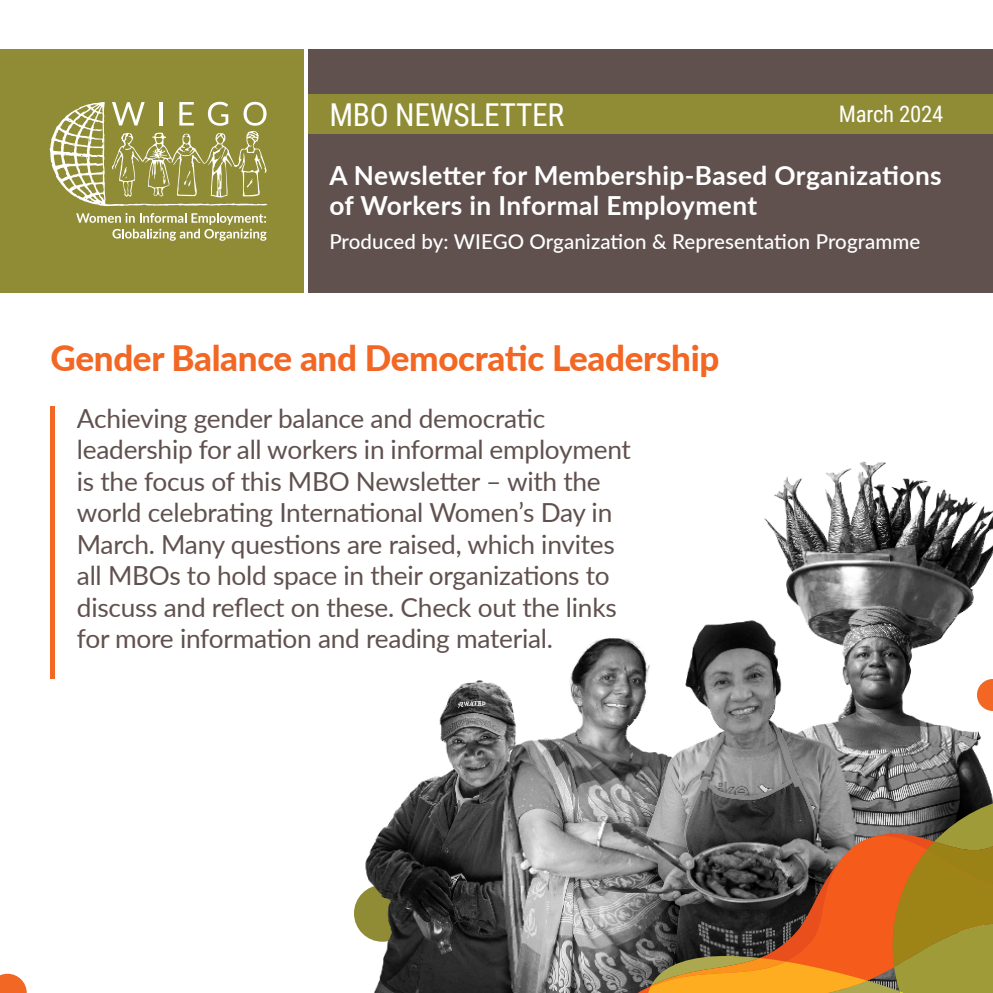
<style>
.page{position:relative;width:993px;height:993px;background:#fff}
.page>*{position:absolute;margin:0;border:0;box-sizing:border-box;transform-origin:0 0}
.t1{font:800 35px "Lato";letter-spacing:-.01em;color:#f26724}
.t2{font:31.5px "Roboto Condensed";letter-spacing:-.01em;color:#fff}
.t3{font:26.25px/31.5px "Lato";letter-spacing:-.01em;color:#60514f}
.t4{font:700 26.25px/29.8px "Lato";letter-spacing:.015em;color:#fff}
.t5{font:22.75px "Roboto Condensed";letter-spacing:-.01em;color:#fff}
.t6{font:500 20.47px "Lato";letter-spacing:.005em;color:#fff}
</style>
<div class="page">
<img style="left:354px;top:461px;width:638px;height:531px">
<svg style="left:577px;top:713px;width:415px;height:279px;background:#949494"></svg>
<svg style="left:644px;top:794px;width:348px;height:198px;background:#8c673a"></svg>
<div style="left:50px;top:406px;width:5px;height:272px;background:#f26724"></div>
<div style="left:308px;top:50px;width:684px;height:242px;background:#60514f"></div>
<div style="left:308px;top:94px;width:684px;height:39px;background:#8f8c35"></div>
<div style="left:0;top:50px;width:303px;height:243px;background:#8f8c35"></div>
<svg style="left:76px;top:213px;width:190px;height:28px"></svg>
<svg style="left:50px;top:102px;width:217px;height:104px"></svg>
<svg style="left:0;top:973px;width:27px;height:19px"></svg>
<svg style="left:976px;top:678px;width:16px;height:32px"></svg>
<p class="t2" style="left:329px;top:96px;width:236px">MBO NEWSLETTER</p>
<p class="t5" style="left:838px;top:101px;width:106px">March 2024</p>
<p class="t4" style="left:329px;top:160px;width:613px">A Newsletter for Membership-Based Organizations of Workers in Informal Employment</p>
<p class="t6" style="left:329px;top:226px;width:592px">Produced by: WIEGO Organization &amp; Representation Programme</p>
<h1 class="t1" style="left:51px;top:332px;width:670px">Gender Balance and Democratic Leadership</h1>
<p class="t3" style="left:77px;top:401px;width:555px">Achieving gender balance and democratic leadership for all workers in informal employment is the focus of this MBO Newsletter – with the world celebrating International Women’s Day in March. Many questions are raised, which invites all MBOs to hold space in their organizations to discuss and reflect on these. Check out the links for more information and reading material.</p>
</div>
